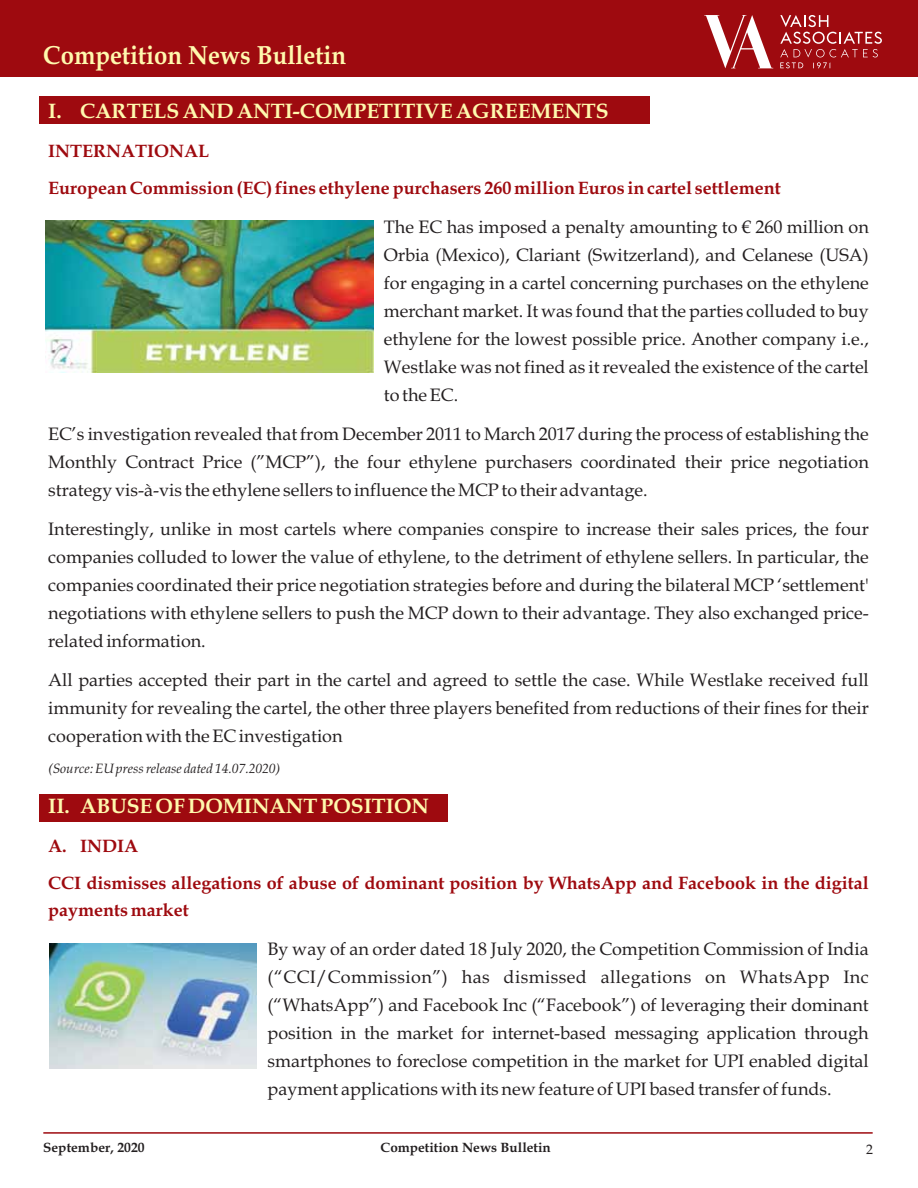
<style>
.page{position:relative;width:918px;height:1188px;background:#fff}
.page>*{position:absolute;margin:0;border:0;box-sizing:border-box;transform-origin:0 0}
.t1{font:700 26.25px "Book Antiqua";color:#fff9ae;scale:.91 1}
.t2{font:700 21px "Book Antiqua";color:#fff9ae}
.t3{font:18px/27.9px "Book Antiqua";color:#231f20;text-align:justify}
.t4{font:700 18px/37.5px "Book Antiqua";color:#9e0a0f}
.t5{font:italic 13.5px "Book Antiqua";color:#231f20}
.t6{font:700 13.5px "Book Antiqua";color:#231f20}
.t7{font:13.5px "Book Antiqua";color:#231f20}
</style>
<div class="page">
<div style="left:40px;top:97px;width:610px;height:27px;background:#9e0a0f"></div>
<div style="left:40px;top:794px;width:408px;height:27px;background:#9e0a0f"></div>
<div style="left:0;top:0;width:918px;height:77px;background:#9e0a0f"></div>
<hr style="left:43px;top:1132px;width:830px;height:2px;background:#9e0a0f">
<svg style="left:704px;top:15px;width:69px;height:53px"></svg>
<svg style="left:780px;top:15px;width:102px;height:53px"></svg>
<img style="left:45px;top:220px;width:328px;height:153px">
<img style="left:49px;top:944px;width:208px;height:124px">
<h1 class="t1" style="left:43px;top:45px;width:334px">Competition News Bulletin</h1>
<p class="t2" style="left:48px;top:103px;width:562px">I. CARTELS AND ANTI-COMPETITIVE AGREEMENTS</p>
<p class="t4" style="left:48px;top:134px;width:734px">INTERNATIONAL<br>European Commission (EC) fines ethylene purchasers 260 million Euros in cartel settlement</p>
<p class="t3" style="left:384px;top:215px;width:487px">The EC has imposed a penalty amounting to € 260 million on Orbia (Mexico), Clariant (Switzerland), and Celanese (USA) for engaging in a cartel concerning purchases on the ethylene merchant market. It was found that the parties colluded to buy ethylene for the lowest possible price. Another company i.e., Westlake was not fined as it revealed the existence of the cartel to the EC.</p>
<p class="t3" style="left:48px;top:422px;width:822px">EC’s investigation revealed that from December 2011 to March 2017 during the process of establishing the Monthly Contract Price (”MCP”), the four ethylene purchasers coordinated their price negotiation strategy vis-à-vis the ethylene sellers to influence the MCP to their advantage.</p>
<p class="t3" style="left:48px;top:517px;width:822px">Interestingly, unlike in most cartels where companies conspire to increase their sales prices, the four companies colluded to lower the value of ethylene, to the detriment of ethylene sellers. In particular, the companies coordinated their price negotiation strategies before and during the bilateral MCP ‘settlement' negotiations with ethylene sellers to push the MCP down to their advantage. They also exchanged price&shy;related information.</p>
<p class="t3" style="left:48px;top:668px;width:822px">All parties accepted their part in the cartel and agreed to settle the case. While Westlake received full immunity for revealing the cartel, the other three players benefited from reductions of their fines for their cooperation with the EC investigation</p>
<p class="t5" style="left:48px;top:763px;width:234px">(Source: EU press release dated 14.07.2020)</p>
<p class="t2" style="left:48px;top:798px;width:382px">II. ABUSE OF DOMINANT POSITION</p>
<p class="t4" style="left:48px;top:829px;width:822px">A. INDIA<br>CCI dismisses allegations of abuse of dominant position by WhatsApp and Facebook in the digital</p>
<p class="t4" style="left:48px;top:893px;width:142px">payments market</p>
<p class="t3" style="left:268px;top:937px;width:603px">By way of an order dated 18 July 2020, the Competition Commission of India (“CCI/Commission”) has dismissed allegations on WhatsApp Inc (“WhatsApp”) and Facebook Inc (“Facebook”) of leveraging their dominant position in the market for internet-based messaging application through smartphones to foreclose competition in the market for UPI enabled digital payment applications with its new feature of UPI based transfer of funds.</p>
<p class="t6" style="left:43px;top:1142px;width:103px">September, 2020</p>
<p class="t6" style="left:381px;top:1142px;width:172px">Competition News Bulletin</p>
<p class="t7" style="left:866px;top:1145px;width:8px">2</p>
</div>
